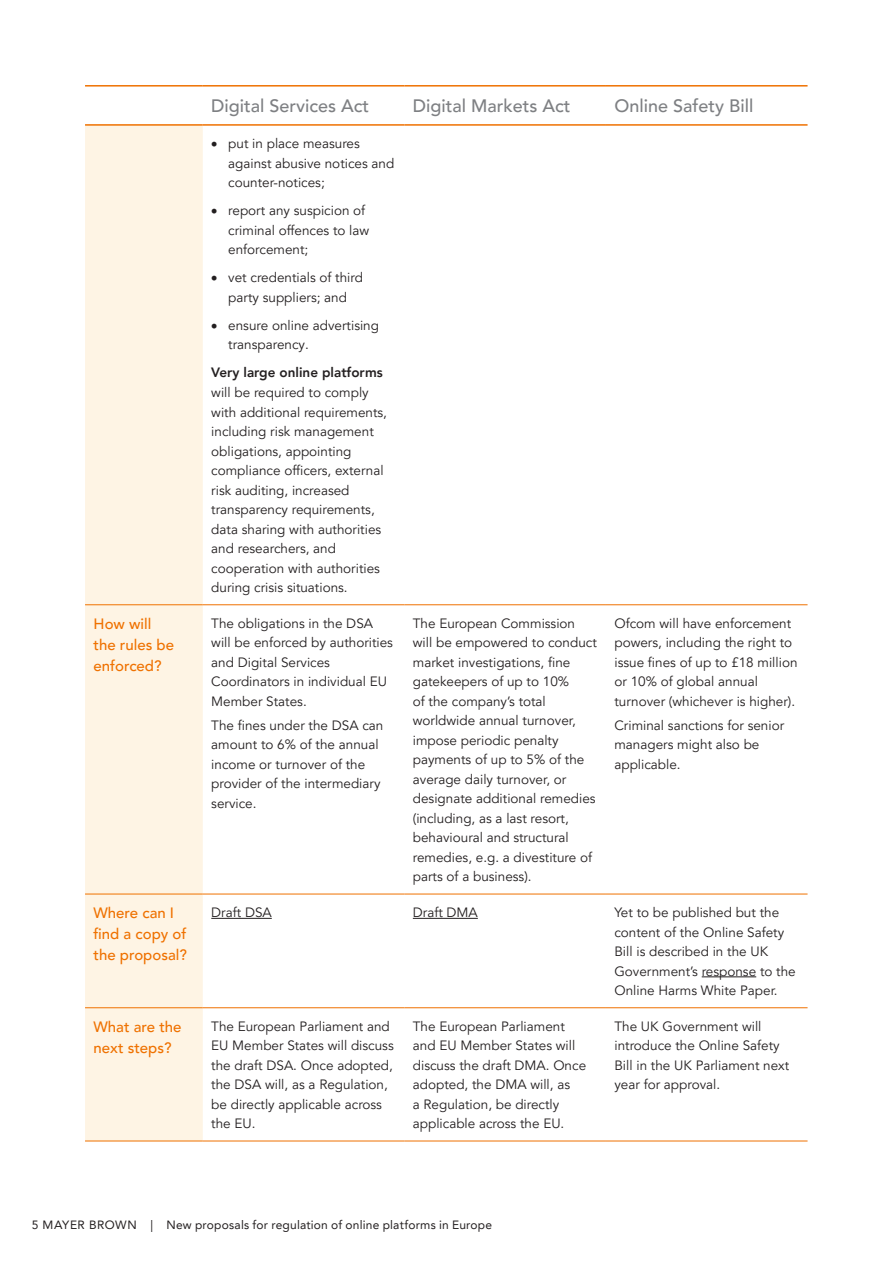
<style>
.page{position:relative;width:893px;height:1263px;background:#fff}
.page>*{position:absolute;margin:0;border:0;box-sizing:border-box;transform-origin:0 0}
.Body_Text{font:500 18px "Avenir LT Pro";color:#7e8083}
.Body_Text-2{font:500 15px/21px "Avenir LT Pro";color:#ef7100}
.Body_Text-3{font:13.5px/19.5px "Avenir LT Pro";color:#231f20}
.t1{font:12px "Avenir LT Pro";letter-spacing:.015em;color:#231f20}
.s1{font-weight:800}
</style>
<div class="page">
<div style="left:85px;top:126px;width:118px;height:1015px;background:#fef4e4"></div>
<hr style="left:85px;top:85px;width:118px;height:2px;background:#ef7100">
<hr style="left:203px;top:85px;width:201px;height:2px;background:#ef7100">
<hr style="left:404px;top:85px;width:202px;height:2px;background:#ef7100">
<hr style="left:606px;top:85px;width:201px;height:2px;background:#ef7100">
<hr style="left:85px;top:124px;width:118px;height:2px;background:#ef7100">
<hr style="left:203px;top:124px;width:201px;height:2px;background:#ef7100">
<hr style="left:404px;top:124px;width:202px;height:2px;background:#ef7100">
<hr style="left:606px;top:124px;width:201px;height:2px;background:#ef7100">
<hr style="left:203px;top:604px;width:201px;height:1px;background:#ef7100">
<hr style="left:404px;top:604px;width:202px;height:1px;background:#ef7100">
<hr style="left:606px;top:604px;width:201px;height:1px;background:#ef7100">
<hr style="left:203px;top:894px;width:201px;height:1px;background:#ef7100">
<hr style="left:404px;top:894px;width:202px;height:1px;background:#ef7100">
<hr style="left:606px;top:894px;width:201px;height:1px;background:#ef7100">
<hr style="left:203px;top:1007px;width:201px;height:1px;background:#ef7100">
<hr style="left:404px;top:1007px;width:202px;height:1px;background:#ef7100">
<hr style="left:606px;top:1007px;width:201px;height:1px;background:#ef7100">
<hr style="left:203px;top:1141px;width:201px;height:1px;background:#ef7100">
<hr style="left:404px;top:1141px;width:202px;height:1px;background:#ef7100">
<hr style="left:606px;top:1141px;width:201px;height:1px;background:#ef7100">
<hr style="left:85px;top:604px;width:118px;height:1px;background:#ef7100">
<hr style="left:85px;top:1141px;width:118px;height:1px;background:#ef7100">
<hr style="left:85px;top:894px;width:118px;height:1px;background:#ef7100">
<hr style="left:85px;top:1007px;width:118px;height:1px;background:#ef7100">
<hr style="left:211px;top:918px;width:61px;height:1px;background:#231f20">
<hr style="left:413px;top:918px;width:65px;height:1px;background:#231f20">
<hr style="left:702px;top:976px;width:54px;height:1px;background:#231f20">
<p class="Body_Text" style="left:211px;top:95px;width:159px">Digital Services Act</p>
<p class="Body_Text" style="left:413px;top:95px;width:159px">Digital Markets Act</p>
<p class="Body_Text" style="left:614px;top:95px;width:140px">Online Safety Bill</p>
<p class="Body_Text-3" style="left:228px;top:134px;width:168px;text-indent:-17px">• put in place measures against abusive notices and counter-notices;</p>
<p class="Body_Text-3" style="left:228px;top:201px;width:142px;text-indent:-17px">• report any suspicion of criminal offences to law enforcement;</p>
<p class="Body_Text-3" style="left:211px;top:268px;width:153px;text-align:center">• vet credentials of third party suppliers; and</p>
<p class="Body_Text-3" style="left:228px;top:316px;width:152px;text-indent:-17px">• ensure online advertising transparency.</p>
<p class="Body_Text-3" style="left:211px;top:363px;width:177px"><span class="s1">Very large online platforms </span>will be required to comply with additional requirements, including risk management obligations, appointing compliance officers, external risk auditing, increased transparency requirements, data sharing with authorities and researchers, and cooperation with authorities during crisis situations.</p>
<p class="Body_Text-2" style="left:94px;top:613px;width:82px">How will the rules be enforced?</p>
<p class="Body_Text-3" style="left:211px;top:614px;width:183px">The obligations in the DSA will be enforced by authorities and Digital Services<br>Coordinators in individual EU<br>Member States.</p>
<p class="Body_Text-3" style="left:211px;top:715px;width:174px">The fines under the DSA can amount to 6% of the annual income or turnover of the provider of the intermediary service.</p>
<p class="Body_Text-3" style="left:413px;top:614px;width:186px">The European Commission will be empowered to conduct market investigations, fine gatekeepers of up to 10%<br>of the company’s total worldwide annual turnover, impose periodic penalty payments of up to 5% of the average daily turnover, or designate additional remedies (including, as a last resort, behavioural and structural remedies, e.g. a divestiture of parts of a business).</p>
<p class="Body_Text-3" style="left:614px;top:614px;width:185px">Ofcom will have enforcement powers, including the right to issue fines of up to £18 million or 10% of global annual turnover (whichever is higher).</p>
<p class="Body_Text-3" style="left:614px;top:715px;width:171px">Criminal sanctions for senior managers might also be applicable.</p>
<p class="Body_Text-2" style="left:94px;top:903px;width:95px">Where can I find a copy of the proposal?</p>
<p class="Body_Text-3" style="left:211px;top:903px;width:62px">Draft DSA</p>
<p class="Body_Text-3" style="left:413px;top:903px;width:67px">Draft DMA</p>
<p class="Body_Text-3" style="left:614px;top:903px;width:183px">Yet to be published but the content of the Online Safety<br>Bill is described in the UK<br>Government’s response to the<br>Online Harms White Paper.</p>
<p class="Body_Text-2" style="left:94px;top:1016px;width:90px">What are the next steps?</p>
<p class="Body_Text-3" style="left:211px;top:1016px;width:184px">The European Parliament and<br>EU Member States will discuss the draft DSA. Once adopted, the DSA will, as a Regulation, be directly applicable across the EU.</p>
<p class="Body_Text-3" style="left:413px;top:1016px;width:175px">The European Parliament and EU Member States will discuss the draft DMA. Once adopted, the DMA will, as<br>a Regulation, be directly applicable across the EU.</p>
<p class="Body_Text-3" style="left:614px;top:1016px;width:176px">The UK Government will introduce the Online Safety<br>Bill in the UK Parliament next year for approval.</p>
<p class="t1" style="left:32px;top:1217px;width:462px">5 MAYER BROWN | New proposals for regulation of online platforms in Europe</p>
</div>
